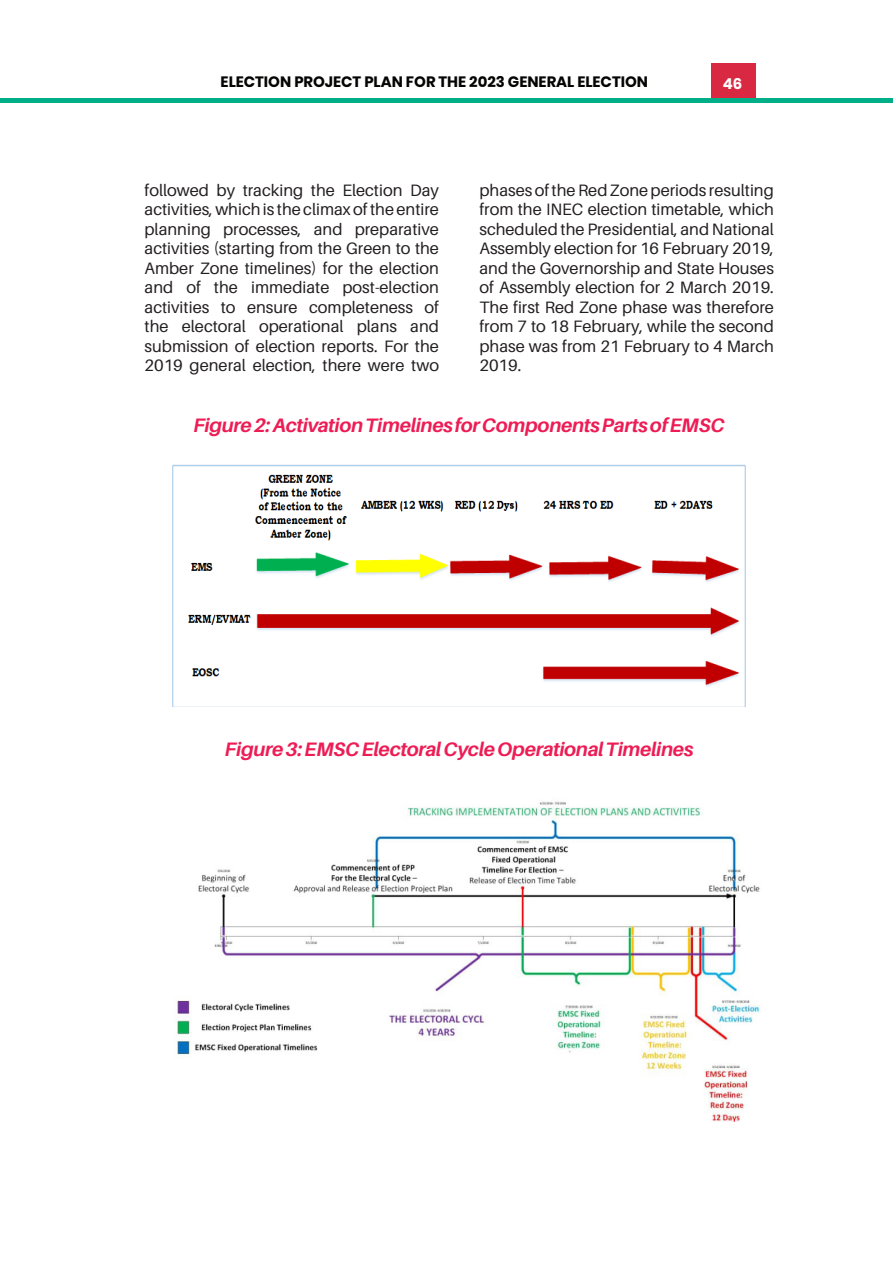
<style>
.page{position:relative;width:893px;height:1263px;background:#fff}
.page>*{position:absolute;margin:0;border:0;box-sizing:border-box;transform-origin:0 0}
.Figure{font:italic 700 19.5px "Aileron";letter-spacing:-.015em;color:#ed1c54}
.Body{font:16.5px/19.5px "Aileron";color:#231f20;text-align:justify}
.t1{font:700 15px "Poppins";color:#040503}
.t2{font:700 15px "Poppins";color:#fff}
</style>
<div class="page">
<div style="left:711px;top:63px;width:45px;height:39px;background:#d92942"></div>
<hr style="left:0;top:99px;width:893px;height:3px;background:#00af88">
<img style="left:172px;top:464px;width:574px;height:243px">
<img style="left:174px;top:801px;width:587px;height:320px">
<p class="t1" style="left:221px;top:73px;width:429px">ELECTION PROJECT PLAN FOR THE 2023 GENERAL ELECTION</p>
<p class="t2" style="left:723px;top:75px;width:21px">46</p>
<p class="Body" style="left:145px;top:180px;width:296px">followed by tracking the Election Day activities, which is the climax of the entire planning processes, and preparative activities (starting from the Green to the Amber Zone timelines) for the election and of the immediate post-election activities to ensure completeness of the electoral operational plans and submission of election reports. For the 2019 general election, there were two</p>
<p class="Body" style="left:479px;top:180px;width:296px">phases of the Red Zone periods resulting from the INEC election timetable, which scheduled the Presidential, and National Assembly election for 16 February 2019, and the Governorship and State Houses of Assembly election for 2 March 2019.<br>The first Red Zone phase was therefore from 7 to 18 February, while the second phase was from 21 February to 4 March 2019.</p>
<p class="Figure" style="left:193px;top:414px;width:533px">Figure 2: Activation Timelines for Components Parts of EMSC</p>
<p class="Figure" style="left:225px;top:738px;width:470px">Figure 3: EMSC Electoral Cycle Operational Timelines</p>
</div>
